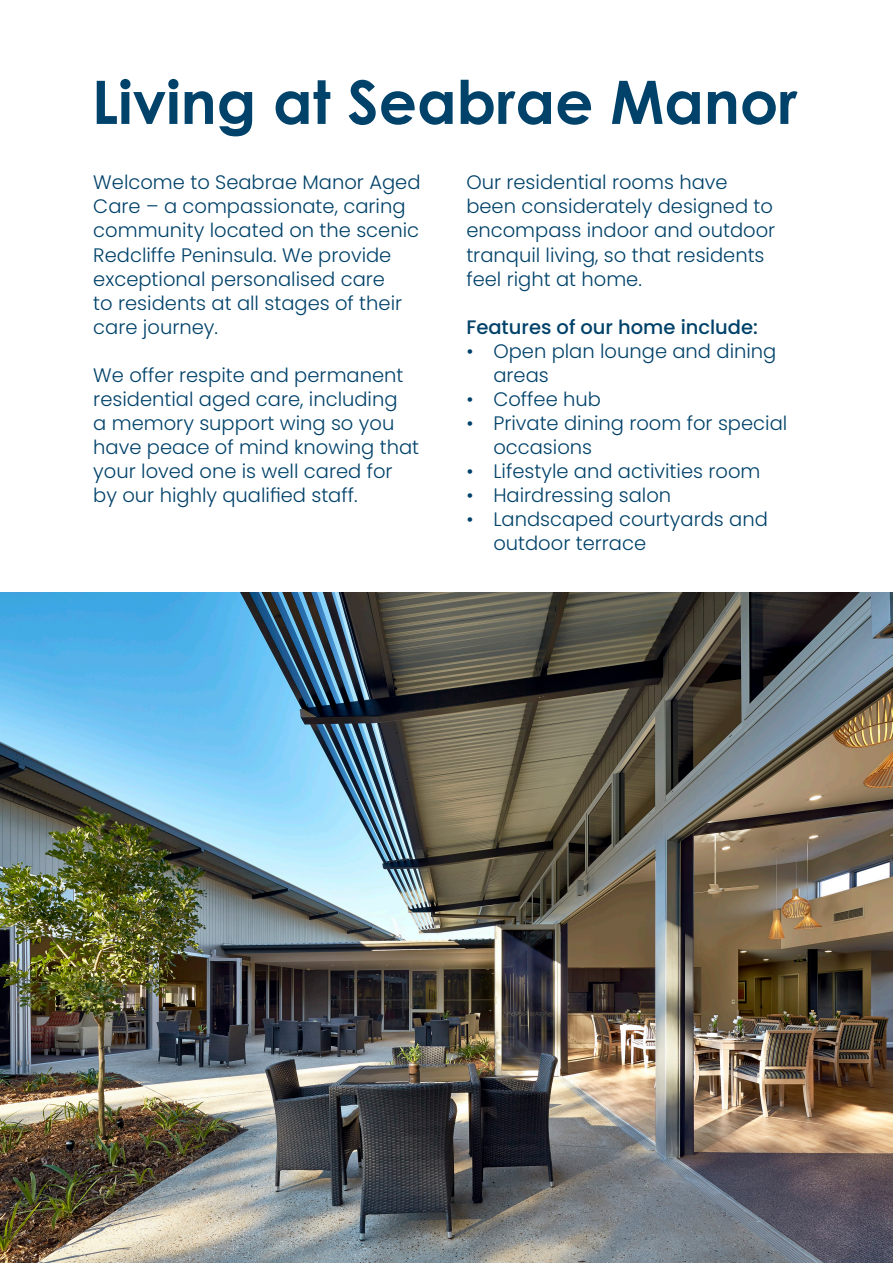
<style>
.page{position:relative;width:893px;height:1263px;background:#fff}
.page>*{position:absolute;margin:0;border:0;box-sizing:border-box;transform-origin:0 0}
.t1{font:700 60px "Century Gothic";color:#01426a}
.t2{font:300 19.5px/24px "Poppins";color:#01426a}
.t3{font:500 19.5px "Poppins";color:#01426a}
</style>
<div class="page">
<img style="left:0;top:592px;width:893px;height:671px">
<p class="t1" style="left:92px;top:57px;width:707px">Living at Seabrae Manor</p>
<p class="t2" style="left:93px;top:171px;width:329px">Welcome to Seabrae Manor Aged<br>Care – a compassionate, caring community located on the scenic<br>Redcliffe Peninsula. We provide exceptional personalised care<br>to residents at all stages of their care journey.</p>
<p class="t2" style="left:93px;top:363px;width:327px">We offer respite and permanent residential aged care, including<br>a memory support wing so you have peace of mind knowing that your loved one is well cared for by our highly qualified staff.</p>
<p class="t2" style="left:466px;top:171px;width:310px">Our residential rooms have been considerately designed to encompass indoor and outdoor tranquil living, so that residents feel right at home.</p>
<p class="t3" style="left:466px;top:315px;width:293px">Features of our home include:</p>
<p class="t2" style="left:493px;top:339px;width:285px;text-indent:-27px">• Open plan lounge and dining areas</p>
<p class="t2" style="left:466px;top:387px;width:136px">• Coffee hub</p>
<p class="t2" style="left:493px;top:411px;width:295px;text-indent:-27px">• Private dining room for special occasions</p>
<p class="t2" style="left:466px;top:459px;width:296px">• Lifestyle and activities room</p>
<p class="t2" style="left:466px;top:483px;width:206px">• Hairdressing salon</p>
<p class="t2" style="left:493px;top:507px;width:276px;text-indent:-27px">• Landscaped courtyards and outdoor terrace</p>
</div>
